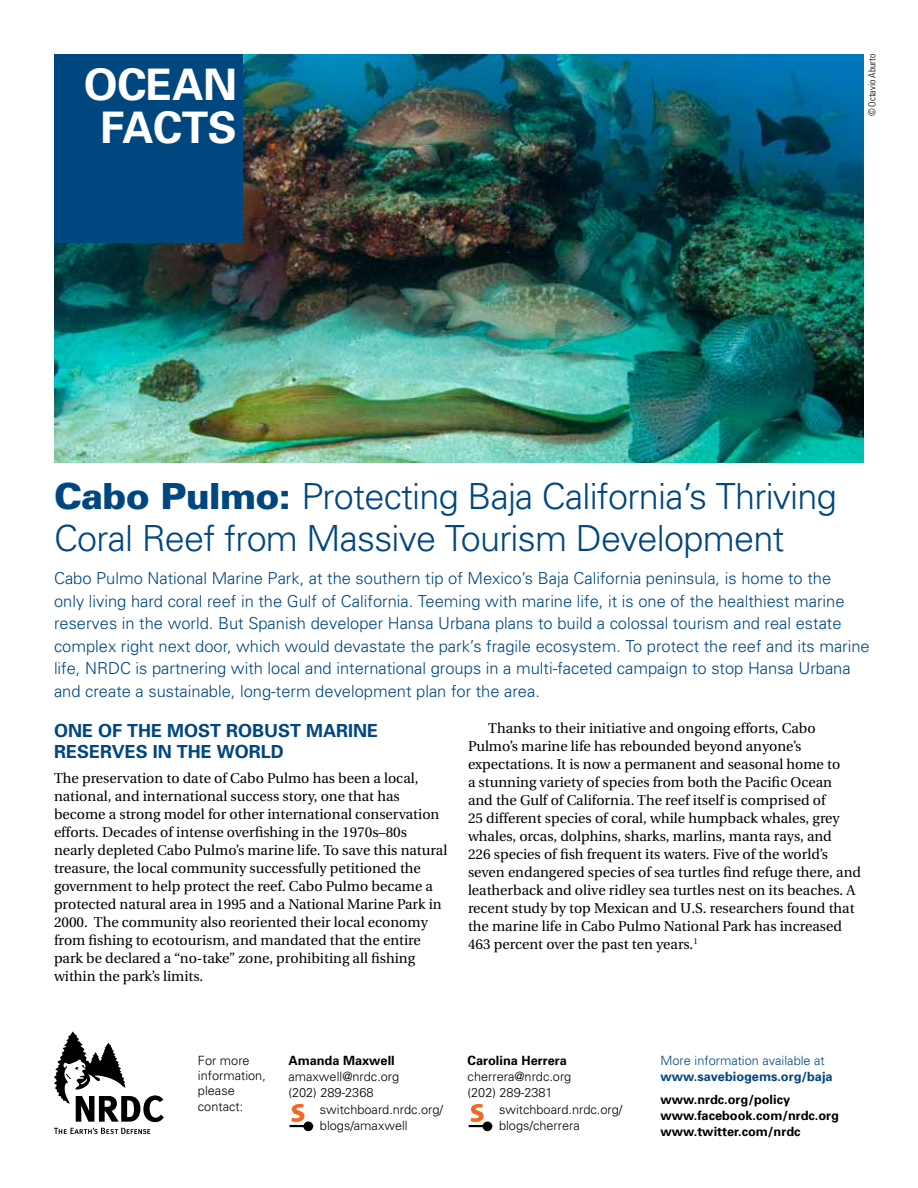
<style>
.page{position:relative;width:918px;height:1188px;background:#fff}
.page>*{position:absolute;margin:0;border:0;box-sizing:border-box;transform-origin:0 0}
.t1{font:700 43.5px/43.2px "Univers";letter-spacing:-.01em;color:#fff;text-align:center}
.t2{font:300 36px/42px "Univers";letter-spacing:-.02em;color:#00467f}
.t3{font:700 18px/21.6px "Univers";color:#00467f}
.t4{font:300 16.5px/22.5px "Univers";color:#00467f}
.t5{font:14.25px/18px "Utopia";color:#000}
.t6{font:300 12.75px/16.2px "Univers";color:#000}
.t7{font:700 12.75px/16.2px "Univers";color:#000}
.t8{font:300 12.75px "Univers";color:#00467f}
.t9{font:700 12.75px "Univers";color:#00467f}
.t10{font:300 condensed 9.75px "Univers";color:#000}
.s1{font-weight:900}
</style>
<div class="page">
<img style="left:54px;top:54px;width:810px;height:408px">
<svg style="left:54px;top:1031px;width:110px;height:91px"></svg>
<svg style="left:54px;top:1128px;width:96px;height:6px"></svg>
<div style="left:54px;top:54px;width:189px;height:189px;background:#00467f"></div>
<hr style="left:290px;top:1125px;width:23px;height:2px;background:#000">
<div style="left:304px;top:1122px;width:8px;height:8px;background:#000;border-radius:50%"></div>
<div style="left:303px;top:1122px;width:10px;height:9px;border:2px solid #000;border-radius:50%"></div>
<svg style="left:291px;top:1104px;width:14px;height:18px"></svg>
<hr style="left:469px;top:1125px;width:23px;height:2px;background:#000">
<div style="left:484px;top:1122px;width:7px;height:8px;background:#000;border-radius:50%"></div>
<div style="left:483px;top:1122px;width:9px;height:9px;border:2px solid #000;border-radius:50%"></div>
<svg style="left:471px;top:1104px;width:13px;height:18px"></svg>
<h1 class="t1" style="left:84px;top:62px;width:154px">Ocean<br>Facts</h1>
<p class="t10" style="left:866px;top:116px;width:64px;rotate:-90deg">© Octavio Aburto</p>
<h2 class="t2" style="left:54px;top:474px;width:784px"><span class="s1">Cabo Pulmo:</span> Protecting Baja California’s Thriving<br>Coral Reef from Massive Tourism Development</h2>
<p class="t4" style="left:54px;top:567px;width:817px">Cabo Pulmo National Marine Park, at the southern tip of Mexico’s Baja California peninsula, is home to the<br>only living hard coral reef in the Gulf of California. Teeming with marine life, it is one of the healthiest marine reserves in the world. But Spanish developer Hansa Urbana plans to build a colossal tourism and real estate complex right next door, which would devastate the park’s fragile ecosystem. To protect the reef and its marine life, NRDC is partnering with local and international groups in a multi-faceted campaign to stop Hansa Urbana and create a sustainable, long-term development plan for the area.</p>
<p class="t3" style="left:54px;top:719px;width:326px">One of the Most Robust Marine<br>Reserves in the World</p>
<p class="t5" style="left:54px;top:769px;width:395px">The preservation to date of Cabo Pulmo has been a local, national, and international success story, one that has become a strong model for other international conservation efforts. Decades of intense overfishing in the 1970s–80s nearly depleted Cabo Pulmo’s marine life. To save this natural treasure, the local community successfully petitioned the government to help protect the reef. Cabo Pulmo became a protected natural area in 1995 and a National Marine Park in 2000. The community also reoriented their local economy from fishing to ecotourism, and mandated that the entire park be declared a “no-take” zone, prohibiting all fishing within the park’s limits.</p>
<p class="t5" style="left:468px;top:719px;width:395px;text-indent:20px">Thanks to their initiative and ongoing efforts, Cabo Pulmo’s marine life has rebounded beyond anyone’s expectations. It is now a permanent and seasonal home to<br>a stunning variety of species from both the Pacific Ocean<br>and the Gulf of California. The reef itself is comprised of<br>25 different species of coral, while humpback whales, grey whales, orcas, dolphins, sharks, marlins, manta rays, and<br>226 species of fish frequent its waters. Five of the world’s seven endangered species of sea turtles find refuge there, and leatherback and olive ridley sea turtles nest on its beaches. A recent study by top Mexican and U.S. researchers found that the marine life in Cabo Pulmo National Park has increased 463 percent over the past ten years.<sup>1</sup></p>
<p class="t6" style="left:198px;top:1052px;width:70px;line-height:15.3px">For more information, please contact:</p>
<p class="t8" style="left:661px;top:1053px;width:166px">More information available at</p>
<p class="t7" style="left:468px;top:1052px;width:101px">Carolina Herrera</p>
<p class="t6" style="left:468px;top:1068px;width:105px">cherrera@nrdc.org (202) 289-2381</p>
<p class="t6" style="left:499px;top:1101px;width:125px">switchboard.nrdc.org/ blogs/cherrera</p>
<p class="t7" style="left:289px;top:1052px;width:108px">Amanda Maxwell</p>
<p class="t6" style="left:289px;top:1068px;width:112px">amaxwell@nrdc.org (202) 289-2368</p>
<p class="t6" style="left:320px;top:1101px;width:125px">switchboard.nrdc.org/ blogs/amaxwell</p>
<p class="t9" style="left:661px;top:1068px;width:174px">www.savebiogems.org/baja</p>
<p class="t7" style="left:661px;top:1091px;width:180px">www.nrdc.org/policy www.facebook.com/nrdc.org www.twitter.com/nrdc</p>
</div>
